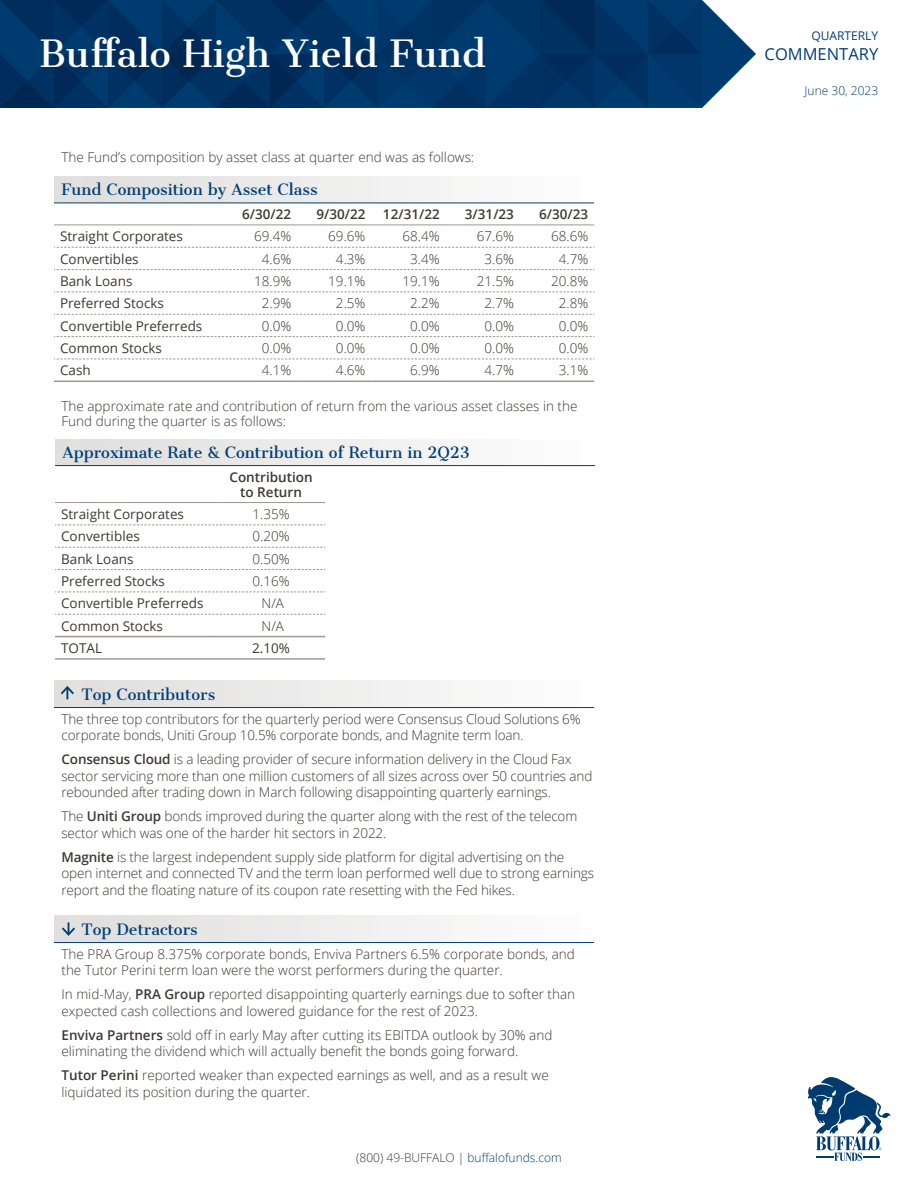
<style>
.page{position:relative;width:918px;height:1188px;background:#fff}
.page>*{position:absolute;margin:0;border:0;box-sizing:border-box;transform-origin:0 0}
.t1{font:36px "Cantata One";color:#fff}
.t2{font:16.5px "Open Sans";color:#003e78}
.t3{font:15px "Cantata One";color:#003e78}
.t4{font:300 13.5px/16.5px "Open Sans";letter-spacing:-.01em;color:#3c3835}
.t5{font:13.5px "Open Sans";color:#3c3835}
.t6{font:600 13.5px/15px "Open Sans";color:#3c3835;text-align:center}
.t7{font:300 12px "Open Sans";color:#3c3835}
.t8{font:300 12px "Open Sans";color:#003e78}
.t9{font:12px "Open Sans";color:#003e78}
.s1{font-weight:600}
.s2{color:#003e78}
</style>
<div class="page">
<svg style="left:0;top:0;width:756px;height:108px;background:#083a6b"></svg>
<svg style="left:807px;top:1077px;width:84px;height:84px"></svg>
<div style="left:54px;top:176px;width:540px;height:27px;background:linear-gradient(to right,#dedddc,#fefefe)"></div>
<hr style="left:54px;top:203px;width:540px;height:1px;background:#003e78">
<svg style="left:54px;top:247px;width:540px;height:1px"></svg>
<svg style="left:54px;top:269px;width:540px;height:1px"></svg>
<svg style="left:54px;top:314px;width:540px;height:1px"></svg>
<svg style="left:54px;top:336px;width:540px;height:1px"></svg>
<svg style="left:54px;top:292px;width:540px;height:1px"></svg>
<svg style="left:54px;top:359px;width:540px;height:1px"></svg>
<hr style="left:54px;top:225px;width:169px;height:1px;background:#9c9694">
<hr style="left:223px;top:225px;width:74px;height:1px;background:#9c9694">
<hr style="left:297px;top:225px;width:75px;height:1px;background:#9c9694">
<hr style="left:372px;top:225px;width:74px;height:1px;background:#9c9694">
<hr style="left:446px;top:225px;width:74px;height:1px;background:#9c9694">
<hr style="left:520px;top:225px;width:74px;height:1px;background:#9c9694">
<hr style="left:54px;top:381px;width:169px;height:1px;background:#9c9694">
<hr style="left:223px;top:381px;width:74px;height:1px;background:#9c9694">
<hr style="left:297px;top:381px;width:75px;height:1px;background:#9c9694">
<hr style="left:372px;top:381px;width:74px;height:1px;background:#9c9694">
<hr style="left:446px;top:381px;width:74px;height:1px;background:#9c9694">
<hr style="left:520px;top:381px;width:74px;height:1px;background:#9c9694">
<div style="left:55px;top:439px;width:540px;height:27px;background:linear-gradient(to right,#dedddc,#fefefe)"></div>
<hr style="left:55px;top:465px;width:540px;height:1px;background:#003e78">
<svg style="left:55px;top:525px;width:270px;height:1px"></svg>
<svg style="left:55px;top:547px;width:270px;height:1px"></svg>
<svg style="left:55px;top:592px;width:270px;height:1px"></svg>
<svg style="left:55px;top:614px;width:270px;height:1px"></svg>
<svg style="left:55px;top:569px;width:270px;height:1px"></svg>
<hr style="left:55px;top:502px;width:162px;height:1px;background:#9c9694">
<hr style="left:217px;top:502px;width:108px;height:1px;background:#9c9694">
<hr style="left:55px;top:636px;width:162px;height:1px;background:#9c9694">
<hr style="left:217px;top:636px;width:108px;height:1px;background:#9c9694">
<hr style="left:55px;top:658px;width:162px;height:2px;background:#9c9694">
<hr style="left:217px;top:658px;width:108px;height:2px;background:#9c9694">
<div style="left:54px;top:681px;width:540px;height:27px;background:linear-gradient(to right,#dedddc,#fefefe)"></div>
<hr style="left:54px;top:707px;width:540px;height:1px;background:#003e78">
<svg style="left:59px;top:685px;width:17px;height:14px"></svg>
<div style="left:54px;top:916px;width:540px;height:27px;background:linear-gradient(to right,#dedddc,#fefefe)"></div>
<hr style="left:54px;top:942px;width:540px;height:1px;background:#003e78">
<svg style="left:60px;top:922px;width:17px;height:15px"></svg>
<h1 class="t1" style="left:39px;top:31px;width:448px">Buffalo High Yield Fund</h1>
<p class="t9" style="left:812px;top:28px;width:68px">QUARTERLY</p>
<p class="t2" style="left:765px;top:43px;width:115px">COMMENTARY</p>
<p class="t8" style="left:805px;top:82px;width:75px">June 30, 2023</p>
<p class="t4" style="left:62px;top:148px;width:414px">The Fund’s composition by asset class at quarter end was as follows:</p>
<h2 class="t3" style="left:62px;top:180px;width:258px">Fund Composition by Asset Class</h2>
<p class="t6" style="left:242px;top:206px;width:51px">6/30/22</p>
<p class="t6" style="left:316px;top:206px;width:51px">9/30/22</p>
<p class="t6" style="left:383px;top:206px;width:58px">12/31/22</p>
<p class="t6" style="left:465px;top:206px;width:51px">3/31/23</p>
<p class="t6" style="left:539px;top:206px;width:51px">6/30/23</p>
<p class="t5" style="left:60px;top:227px;width:124px">Straight Corporates</p>
<p class="t4" style="left:254px;top:228px;width:39px">69.4%</p>
<p class="t4" style="left:328px;top:228px;width:39px">69.6%</p>
<p class="t4" style="left:403px;top:228px;width:39px">68.4%</p>
<p class="t4" style="left:477px;top:228px;width:39px">67.6%</p>
<p class="t4" style="left:551px;top:228px;width:39px">68.6%</p>
<p class="t5" style="left:60px;top:249px;width:80px">Convertibles</p>
<p class="t4" style="left:262px;top:250px;width:31px">4.6%</p>
<p class="t4" style="left:336px;top:250px;width:31px">4.3%</p>
<p class="t4" style="left:410px;top:250px;width:31px">3.4%</p>
<p class="t4" style="left:484px;top:250px;width:31px">3.6%</p>
<p class="t4" style="left:559px;top:250px;width:31px">4.7%</p>
<p class="t5" style="left:60px;top:272px;width:74px">Bank Loans</p>
<p class="t4" style="left:254px;top:272px;width:39px">18.9%</p>
<p class="t4" style="left:328px;top:272px;width:39px">19.1%</p>
<p class="t4" style="left:403px;top:272px;width:39px">19.1%</p>
<p class="t4" style="left:477px;top:272px;width:39px">21.5%</p>
<p class="t4" style="left:551px;top:272px;width:39px">20.8%</p>
<p class="t5" style="left:60px;top:294px;width:106px">Preferred Stocks</p>
<p class="t4" style="left:262px;top:295px;width:31px">2.9%</p>
<p class="t4" style="left:336px;top:295px;width:31px">2.5%</p>
<p class="t4" style="left:410px;top:295px;width:31px">2.2%</p>
<p class="t4" style="left:484px;top:295px;width:31px">2.7%</p>
<p class="t4" style="left:559px;top:295px;width:31px">2.8%</p>
<p class="t5" style="left:60px;top:316px;width:144px">Convertible Preferreds</p>
<p class="t4" style="left:262px;top:317px;width:31px">0.0%</p>
<p class="t4" style="left:336px;top:317px;width:31px">0.0%</p>
<p class="t4" style="left:410px;top:317px;width:31px">0.0%</p>
<p class="t4" style="left:484px;top:317px;width:31px">0.0%</p>
<p class="t4" style="left:559px;top:317px;width:31px">0.0%</p>
<p class="t5" style="left:60px;top:339px;width:104px">Common Stocks</p>
<p class="t4" style="left:262px;top:339px;width:31px">0.0%</p>
<p class="t4" style="left:336px;top:339px;width:31px">0.0%</p>
<p class="t4" style="left:410px;top:339px;width:31px">0.0%</p>
<p class="t4" style="left:484px;top:339px;width:31px">0.0%</p>
<p class="t4" style="left:559px;top:339px;width:31px">0.0%</p>
<p class="t5" style="left:60px;top:361px;width:32px">Cash</p>
<p class="t4" style="left:262px;top:362px;width:31px">4.1%</p>
<p class="t4" style="left:336px;top:362px;width:31px">4.6%</p>
<p class="t4" style="left:410px;top:362px;width:31px">6.9%</p>
<p class="t4" style="left:484px;top:362px;width:31px">4.7%</p>
<p class="t4" style="left:559px;top:362px;width:31px">3.1%</p>
<p class="t4" style="left:62px;top:398px;width:517px;line-height:15px">The approximate rate and contribution of return from the various asset classes in the<br>Fund during the quarter is as follows:</p>
<h2 class="t3" style="left:63px;top:443px;width:409px">Approximate Rate &amp; Contribution of Return in 2Q23</h2>
<p class="t6" style="left:230px;top:469px;width:85px">Contribution to Return</p>
<p class="t5" style="left:61px;top:505px;width:124px">Straight Corporates</p>
<p class="t4" style="left:252px;top:505px;width:39px">1.35%</p>
<p class="t5" style="left:61px;top:527px;width:80px">Convertibles</p>
<p class="t4" style="left:252px;top:528px;width:39px">0.20%</p>
<p class="t5" style="left:61px;top:549px;width:74px">Bank Loans</p>
<p class="t4" style="left:252px;top:550px;width:39px">0.50%</p>
<p class="t5" style="left:61px;top:572px;width:106px">Preferred Stocks</p>
<p class="t4" style="left:252px;top:572px;width:39px">0.16%</p>
<p class="t5" style="left:61px;top:594px;width:144px">Convertible Preferreds</p>
<p class="t4" style="left:262px;top:595px;width:24px">N/A</p>
<p class="t5" style="left:61px;top:616px;width:104px">Common Stocks</p>
<p class="t4" style="left:262px;top:617px;width:24px">N/A</p>
<p class="t5" style="left:61px;top:639px;width:42px">TOTAL</p>
<p class="t5" style="left:252px;top:639px;width:39px">2.10%</p>
<h2 class="t3" style="left:81px;top:685px;width:135px">Top Contributors</h2>
<p class="t4" style="left:62px;top:710px;width:521px">The three top contributors for the quarterly period were Consensus Cloud Solutions 6% corporate bonds, Uniti Group 10.5% corporate bonds, and Magnite term loan.</p>
<p class="t4" style="left:62px;top:751px;width:532px"><span class="s1">Consensus Cloud</span> is a leading provider of secure information delivery in the Cloud Fax sector servicing more than one million customers of all sizes across over 50 countries and rebounded after trading down in March following disappointing quarterly earnings.</p>
<p class="t4" style="left:62px;top:808px;width:517px">The <span class="s1">Uniti Group</span> bonds improved during the quarter along with the rest of the telecom sector which was one of the harder hit sectors in 2022.</p>
<p class="t4" style="left:62px;top:848px;width:534px"><span class="s1">Magnite</span> is the largest independent supply side platform for digital advertising on the open internet and connected TV and the term loan performed well due to strong earnings report and the floating nature of its coupon rate resetting with the Fed hikes.</p>
<h2 class="t3" style="left:81px;top:920px;width:118px">Top Detractors</h2>
<p class="t4" style="left:62px;top:945px;width:515px">The PRA Group 8.375% corporate bonds, Enviva Partners 6.5% corporate bonds, and the Tutor Perini term loan were the worst performers during the quarter.</p>
<p class="t4" style="left:62px;top:986px;width:515px">In mid-May, <span class="s1">PRA Group</span> reported disappointing quarterly earnings due to softer than expected cash collections and lowered guidance for the rest of 2023.</p>
<p class="t4" style="left:62px;top:1026px;width:492px"><span class="s1">Enviva Partners</span> sold off in early May after cutting its EBITDA outlook by 30% and eliminating the dividend which will actually benefit the bonds going forward.</p>
<p class="t4" style="left:62px;top:1067px;width:489px"><span class="s1">Tutor Perini</span> reported weaker than expected earnings as well, and as a result we liquidated its position during the quarter.</p>
<p class="t7" style="left:356px;top:1149px;width:207px">(800) 49-BUFFALO | <span class="s2">buffalofunds.com</span></p>
</div>
